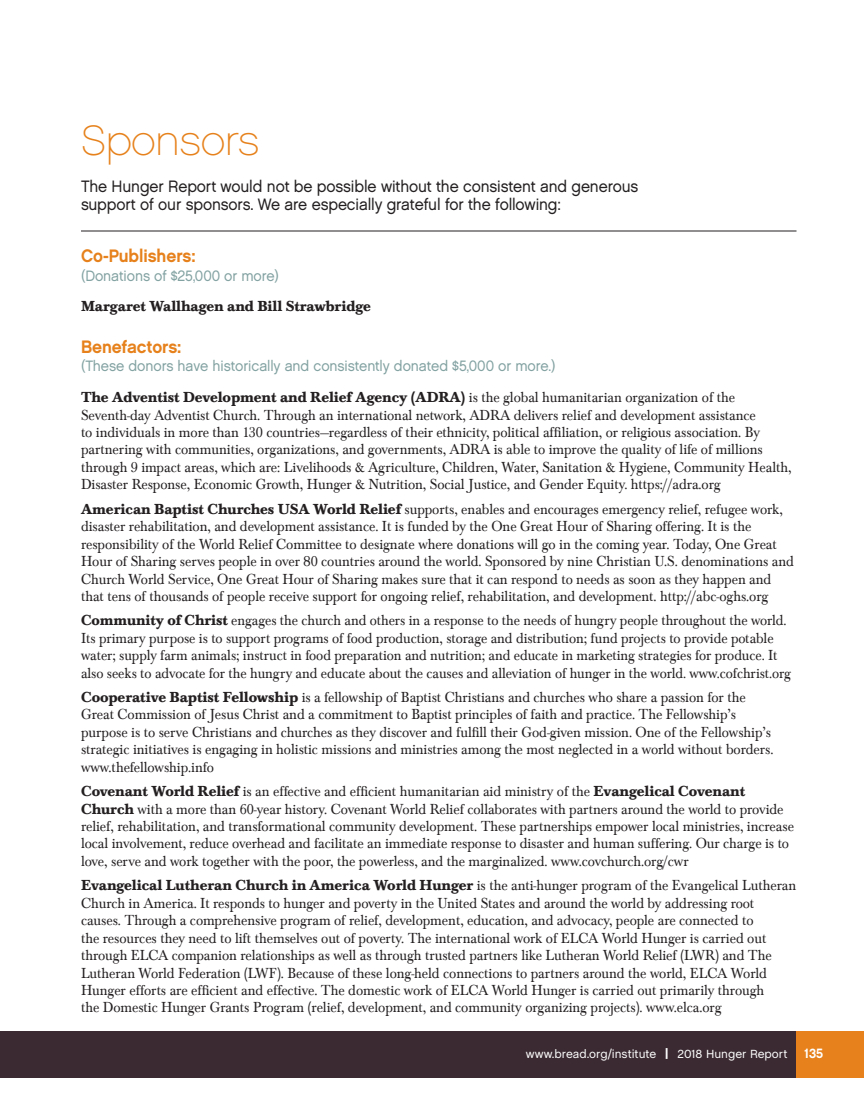
<style>
.page{position:relative;width:864px;height:1107px;background:#fff}
.page>*{position:absolute;margin:0;border:0;box-sizing:border-box;transform-origin:0 0}
.t1{font:42px "Chalet Paris Nineteen Sixty";color:#e6811b}
.t2{font:18px "Chalet New York Nineteen Sixty";letter-spacing:-.005em;color:#e6811b;scale:.95 1}
.t3{font:16.5px/18px "Chalet London Nineteen Sixty";letter-spacing:-.005em;color:#231f20;scale:.94 1}
.t4{font:15px/17.4px "Baskerville Com";letter-spacing:-.005em;color:#231f20;scale:.95 1}
.t5{font:15px/17.5px "Baskerville Com";letter-spacing:-.005em;color:#231f20;scale:.94 1}
.t6{font:15px "Chalet London Nineteen Sixty";letter-spacing:-.005em;color:#83a2a2;scale:.94 1}
.t7{font:700 15px "Baskerville Com";letter-spacing:-.005em;color:#231f20;scale:.95 1}
.t8{font:12px "Chalet";color:#fff}
.s1{font-weight:700}
.s2{font-family:"Chalet New York Nineteen Sixty";font-size:13.5px}
</style>
<div class="page">
<div style="left:0;top:1031px;width:864px;height:46px;background:#3b2a32"></div>
<div style="left:796px;top:1031px;width:68px;height:46px;background:#e6811b"></div>
<hr style="left:81px;top:231px;width:715px;height:1px;background:#231f20">
<h1 class="t1" style="left:81px;top:116px;width:180px">Sponsors</h1>
<p class="t3" style="left:81px;top:177px;width:594px">The Hunger Report would not be possible without the consistent and generous support of our sponsors. We are especially grateful for the following:</p>
<p class="t2" style="left:81px;top:245px;width:122px">Co-Publishers:</p>
<p class="t6" style="left:81px;top:266px;width:212px">(Donations of $25,000 or more)</p>
<p class="t7" style="left:81px;top:297px;width:307px">Margaret Wallhagen and Bill Strawbridge</p>
<p class="t2" style="left:81px;top:335px;width:107px">Benefactors:</p>
<p class="t6" style="left:81px;top:357px;width:506px">(These donors have historically and consistently donated $5,000 or more.)</p>
<p class="t4" style="left:81px;top:389px;width:750px"><span class="s1">The Adventist Development and Relief Agency (ADRA)</span> is the global humanitarian organization of the Seventh-day Adventist Church. Through an international network, ADRA delivers relief and development assistance<br>to individuals in more than 130 countries—regardless of their ethnicity, political affiliation, or religious association. By partnering with communities, organizations, and governments, ADRA is able to improve the quality of life of millions through 9 impact areas, which are: Livelihoods &amp; Agriculture, Children, Water, Sanitation &amp; Hygiene, Community Health, Disaster Response, Economic Growth, Hunger &amp; Nutrition, Social Justice, and Gender Equity. https://adra.org</p>
<p class="t4" style="left:81px;top:500px;width:752px"><span class="s1">American Baptist Churches USA World Relief</span> supports, enables and encourages emergency relief, refugee work, disaster rehabilitation, and development assistance. It is funded by the One Great Hour of Sharing offering. It is the responsibility of the World Relief Committee to designate where donations will go in the coming year. Today, One Great Hour of Sharing serves people in over 80 countries around the world. Sponsored by nine Christian U.S. denominations and Church World Service, One Great Hour of Sharing makes sure that it can respond to needs as soon as they happen and that tens of thousands of people receive support for ongoing relief, rehabilitation, and development. http://abc-oghs.org</p>
<p class="t5" style="left:81px;top:612px;width:757px"><span class="s1">Community of Christ</span> engages the church and others in a response to the needs of hungry people throughout the world.<br>Its primary purpose is to support programs of food production, storage and distribution; fund projects to provide potable water; supply farm animals; instruct in food preparation and nutrition; and educate in marketing strategies for produce. It also seeks to advocate for the hungry and educate about the causes and alleviation of hunger in the world. www.cofchrist.org</p>
<p class="t4" style="left:81px;top:689px;width:731px"><span class="s1">Cooperative Baptist Fellowship</span> is a fellowship of Baptist Christians and churches who share a passion for the Great Commission of Jesus Christ and a commitment to Baptist principles of faith and practice. The Fellowship’s purpose is to serve Christians and churches as they discover and fulfill their God-given mission. One of the Fellowship’s strategic initiatives is engaging in holistic missions and ministries among the most neglected in a world without borders. www.thefellowship.info</p>
<p class="t4" style="left:81px;top:783px;width:752px"><span class="s1">Covenant World Relief</span> is an effective and efficient humanitarian aid ministry of the <span class="s1">Evangelical Covenant Church</span> with a more than 60-year history. Covenant World Relief collaborates with partners around the world to provide relief, rehabilitation, and transformational community development. These partnerships empower local ministries, increase local involvement, reduce overhead and facilitate an immediate response to disaster and human suffering. Our charge is to love, serve and work together with the poor, the powerless, and the marginalized. www.covchurch.org/cwr</p>
<p class="t4" style="left:81px;top:877px;width:755px"><span class="s1">Evangelical Lutheran Church in America World Hunger</span> is the anti-hunger program of the Evangelical Lutheran Church in America. It responds to hunger and poverty in the United States and around the world by addressing root causes. Through a comprehensive program of relief, development, education, and advocacy, people are connected to<br>the resources they need to lift themselves out of poverty. The international work of ELCA World Hunger is carried out through ELCA companion relationships as well as through trusted partners like Lutheran World Relief (LWR) and The Lutheran World Federation (LWF). Because of these long-held connections to partners around the world, ELCA World Hunger efforts are efficient and effective. The domestic work of ELCA World Hunger is carried out primarily through<br>the Domestic Hunger Grants Program (relief, development, and community organizing projects). www.elca.org</p>
<p class="t8" style="left:526px;top:1047px;width:299px">www.bread.org/institute <span class="s1">|</span> 2018 Hunger Report <span class="s2">135</span></p>
</div>
